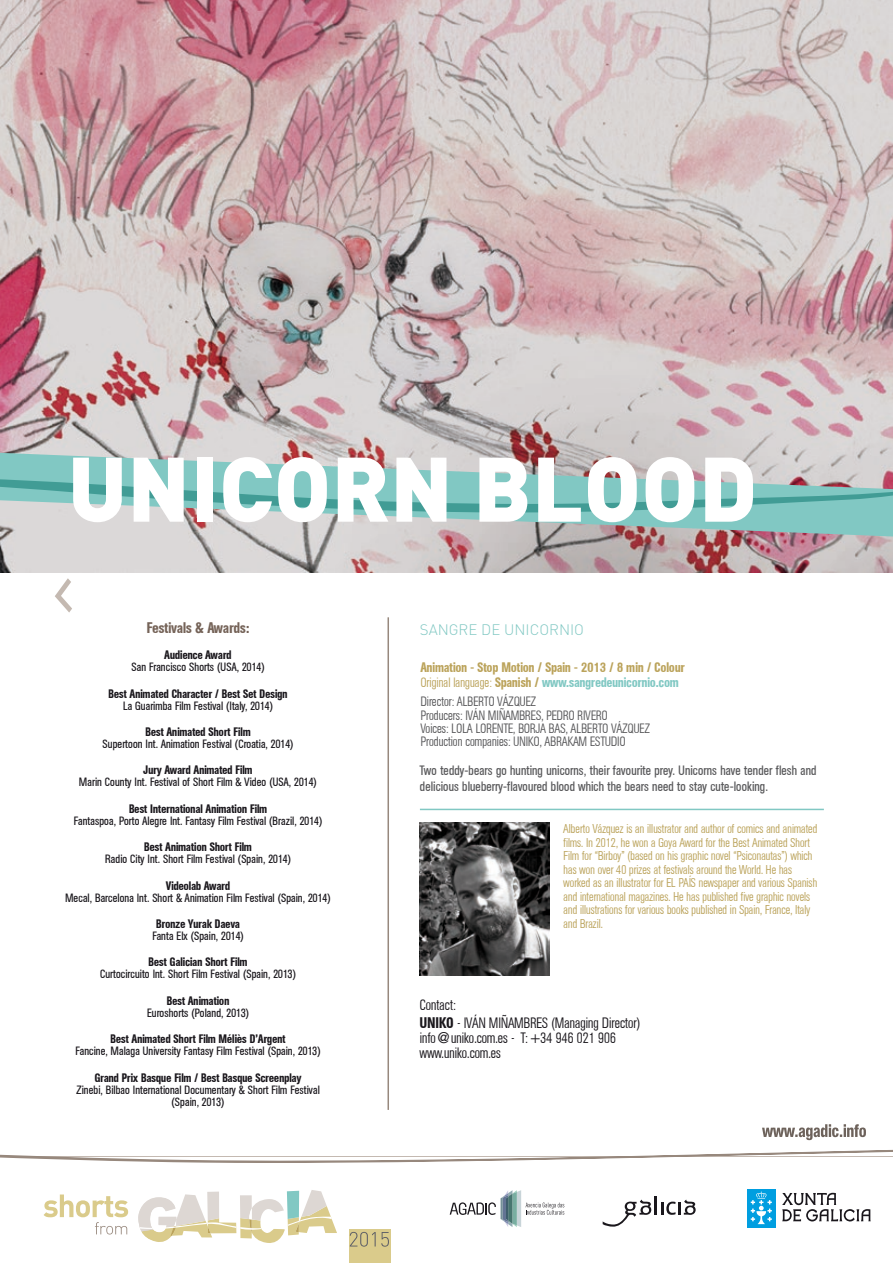
<style>
.page{position:relative;width:893px;height:1263px;background:#fff}
.page>*{position:absolute;margin:0;border:0;box-sizing:border-box;transform-origin:0 0}
.t1{font:900 90px "DIN";color:#fff}
.t2{font:15px/18px "Agent C Light Normal";color:#1a171c}
.t3{font:300 15px "DIN";color:#81c8c3}
.t4{font:15px "Agent Con Med DB Normal";color:#756358}
.t5{font:13.5px/16.2px "Agent Con DB Normal";color:#58585a}
.t6{font:13.5px/13.2px "Agent C Light Normal";color:#58585a}
.t7{font:13.5px/15px "Agent Con Med DB Normal";color:#bba35b}
.t8{font:12.75px/13.5px "Agent C Light Normal";color:#bba35b}
.t9{font:12px/12px "Agent Con DB Normal";color:#1a171c;text-align:center}
.t10{font:12px "Agent Con Med DB Normal";color:#1a171c}
.s1{font-family:"Agent C Light Normal"}
.s2{color:#81c8c3}
.s3{font-family:"Agent Con Med DB Normal"}
</style>
<div class="page">
<svg style="left:44px;top:1194px;width:84px;height:40px"></svg>
<svg style="left:138px;top:1190px;width:199px;height:53px"></svg>
<div style="left:349px;top:1229px;width:42px;height:34px;background:#dacb8b"></div>
<svg style="left:350px;top:1232px;width:39px;height:14px"></svg>
<div style="left:747px;top:1189px;width:29px;height:39px;background:#009ee0"></div>
<svg style="left:751px;top:1191px;width:21px;height:33px"></svg>
<svg style="left:782px;top:1193px;width:89px;height:29px"></svg>
<svg style="left:450px;top:1190px;width:114px;height:37px"></svg>
<hr style="left:654px;top:1196px;width:3px;height:18px;background:#1a171c">
<svg style="left:661px;top:1199px;width:35px;height:16px"></svg>
<svg style="left:603px;top:1199px;width:48px;height:28px"></svg>
<svg style="left:0;top:1124px;width:893px;height:39px"></svg>
<hr style="left:387px;top:617px;width:2px;height:493px;background:#97887d">
<img style="left:0;top:0;width:893px;height:573px">
<svg style="left:0;top:453px;width:893px;height:17px;background:#b7bdbb"></svg>
<svg style="left:0;top:470px;width:893px;height:102px;background:#a4bbba"></svg>
<hr style="left:420px;top:809px;width:404px;height:1px;background:#81c8c3">
<img style="left:420px;top:823px;width:129px;height:153px">
<svg style="left:55px;top:578px;width:17px;height:34px"></svg>
<h1 class="t1" style="left:68px;top:429px;width:691px">UNICORN BLOOD</h1>
<p class="t4" style="left:147px;top:619px;width:104px">Festivals &amp; Awards:</p>
<p class="t10" style="left:165px;top:648px;width:69px">Audience Award</p>
<p class="t9" style="left:131px;top:661px;width:135px">San Francisco Shorts (USA, 2014)</p>
<p class="t10" style="left:109px;top:687px;width:180px">Best Animated Character / Best Set Design</p>
<p class="t9" style="left:123px;top:699px;width:152px">La Guarimba Film Festival (Italy, 2014)</p>
<p class="t10" style="left:145px;top:725px;width:107px">Best Animated Short Film</p>
<p class="t9" style="left:103px;top:738px;width:193px">Supertoon Int. Animation Festival (Croatia, 2014)</p>
<p class="t10" style="left:144px;top:763px;width:111px">Jury Award Animated Film</p>
<p class="t9" style="left:79px;top:776px;width:239px">Marin County Int. Festival of Short Film &amp; Video (USA, 2014)</p>
<p class="t10" style="left:129px;top:802px;width:140px">Best International Animation Film</p>
<p class="t9" style="left:74px;top:815px;width:250px">Fantaspoa, Porto Alegre Int. Fantasy Film Festival (Brazil, 2014)</p>
<p class="t10" style="left:144px;top:840px;width:109px">Best Animation Short Film</p>
<p class="t9" style="left:105px;top:853px;width:187px">Radio City Int. Short Film Festival (Spain, 2014)</p>
<p class="t10" style="left:166px;top:879px;width:66px">Videolab Award</p>
<p class="t9" style="left:65px;top:891px;width:267px">Mecal, Barcelona Int. Short &amp; Animation Film Festival (Spain, 2014)</p>
<p class="t10" style="left:156px;top:917px;width:85px">Bronze Yurak Daeva</p>
<p class="t9" style="left:152px;top:930px;width:93px">Fanta Elx (Spain, 2014)</p>
<p class="t10" style="left:149px;top:955px;width:100px">Best Galician Short Film</p>
<p class="t9" style="left:100px;top:968px;width:198px">Curtocircuito Int. Short Film Festival (Spain, 2013)</p>
<p class="t10" style="left:167px;top:994px;width:64px">Best Animation</p>
<p class="t9" style="left:147px;top:1007px;width:104px">Euroshorts (Poland, 2013)</p>
<p class="t10" style="left:111px;top:1032px;width:177px">Best Animated Short Film Méliès D’Argent</p>
<p class="t9" style="left:75px;top:1045px;width:247px">Fancine, Malaga University Fantasy Film Festival (Spain, 2013)</p>
<p class="t10" style="left:95px;top:1071px;width:208px">Grand Prix Basque Film / Best Basque Screenplay</p>
<p class="t9" style="left:76px;top:1083px;width:245px">Zinebi, Bilbao International Documentary &amp; Short Film Festival (Spain, 2013)</p>
<p class="t3" style="left:420px;top:621px;width:166px">SANGRE DE UNICORNIO</p>
<p class="t7" style="left:421px;top:660px;width:266px">Animation - Stop Motion / Spain - 2013 / 8 min / Colour<br><span class="s1">Original language:</span> Spanish / <span class="s2">www.sangredeunicornio.com</span></p>
<p class="t6" style="left:421px;top:695px;width:231px">Director: ALBERTO VÁZQUEZ<br>Producers: IVÁN MIÑAMBRES, PEDRO RIVERO<br>Voices: LOLA LORENTE, BORJA BAS, ALBERTO VÁZQUEZ Production companies: UNIKO, ABRAKAM ESTUDIO</p>
<p class="t5" style="left:420px;top:762px;width:398px">Two teddy-bears go hunting unicorns, their favourite prey. Unicorns have tender flesh and delicious blueberry-flavoured blood which the bears need to stay cute-looking.</p>
<p class="t8" style="left:564px;top:822px;width:255px">Alberto Vázquez is an illustrator and author of comics and animated films. In 2012, he won a Goya Award for the Best Animated Short Film for “Birboy” (based on his graphic novel “Psiconautas”) which has won over 40 prizes at festivals around the World. He has worked as an illustrator for EL PAÍS newspaper and various Spanish and international magazines. He has published five graphic novels and illustrations for various books published in Spain, France, Italy and Brazil.</p>
<p class="t2" style="left:420px;top:996px;width:222px">Contact:<br><span class="s3">UNIKO</span> - IVÁN MIÑAMBRES (Managing Director)</p>
<p class="t2" style="left:420px;top:1031px;width:198px;line-height:15px">info@uniko.com.es - T: +34 946 021 906 www.uniko.com.es</p>
</div>
